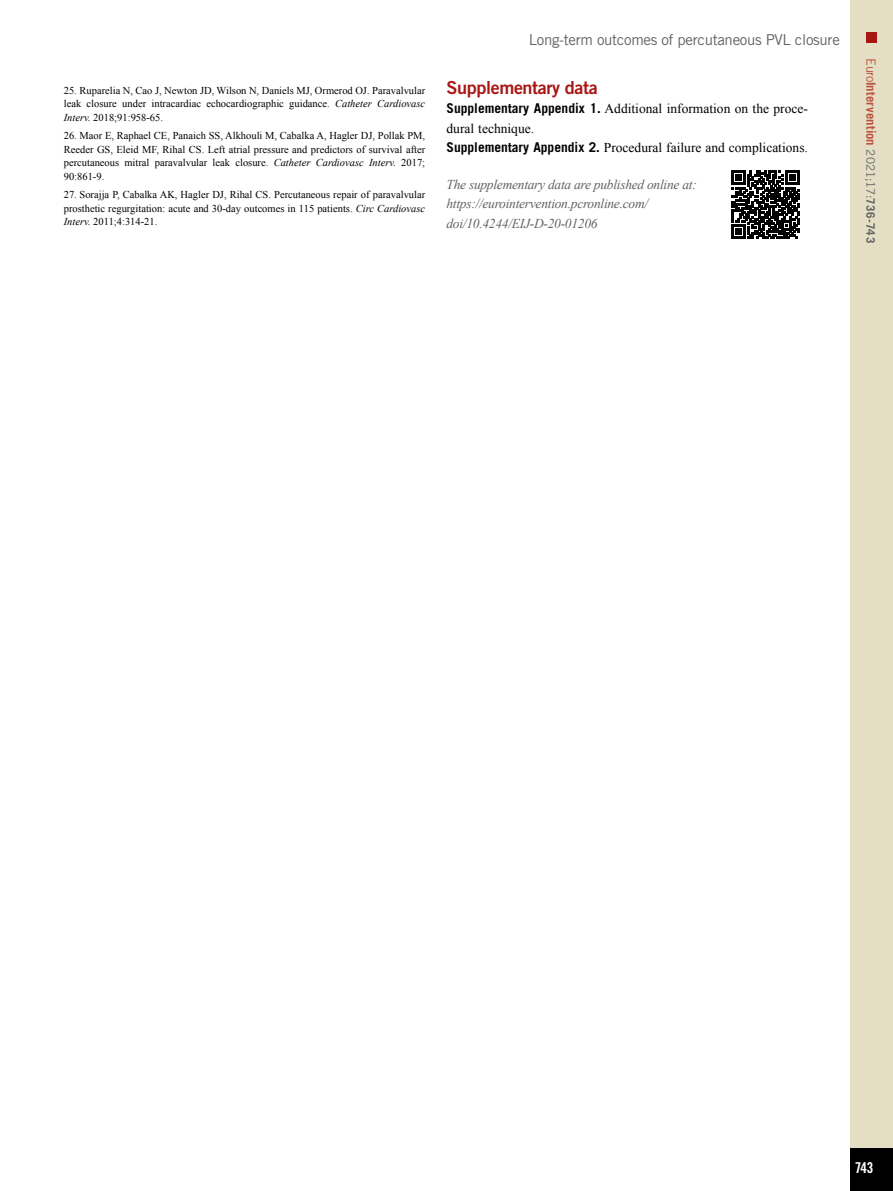
<style>
.page{position:relative;width:893px;height:1191px;background:#fff}
.page>*{position:absolute;margin:0;border:0;box-sizing:border-box;transform-origin:0 0}
.t1{font:18px "Trade Gothic LT Std Bd 2";letter-spacing:-.02em;color:#a81613}
.t2{font:15px "Trade Gothic LT Std";letter-spacing:-.02em;color:#626261}
.t3{font:15px "Trade Gothic LT Std Bd Cn 20";color:#fff}
.t4{font:13.5px/19.5px "Times New Roman";color:#000}
.t5{font:italic 13.5px/19.5px "Times New Roman";letter-spacing:-.02em;color:#626261}
.t6{font:700 12.75px "Trade Gothic LT Std";letter-spacing:.005em;color:#bc523c}
.t7{font:10.5px/13.5px "Times New Roman";color:#000;text-align:justify}
.s1{font-style:italic}
.s2{font-family:"Trade Gothic LT Std";font-weight:700}
.s3{font-weight:400}
.s4{font-weight:400;font-size:11.7px;color:#626261}
.s5{font-size:11.7px;color:#626261}
</style>
<div class="page">
<div style="left:850px;top:0;width:43px;height:1191px;background:#e4dfc4"></div>
<div style="left:850px;top:1148px;width:43px;height:43px;background:#000"></div>
<div style="left:866px;top:32px;width:11px;height:10px;background:#a81613"></div>
<svg style="left:731px;top:170px;width:69px;height:69px"></svg>
<p class="t7" style="left:64px;top:83px;width:363px">25. Ruparelia N, Cao J, Newton JD, Wilson N, Daniels MJ, Ormerod OJ. Paravalvular leak closure under intracardiac echocardiographic guidance. <span class="s1">Catheter Cardiovasc Interv.</span> 2018;91:958-65.</p>
<p class="t7" style="left:64px;top:129px;width:363px">26. Maor E, Raphael CE, Panaich SS, Alkhouli M, Cabalka A, Hagler DJ, Pollak PM, Reeder GS, Eleid MF, Rihal CS. Left atrial pressure and predictors of survival after percutaneous mitral paravalvular leak closure. <span class="s1">Catheter Cardiovasc Interv.</span> 2017; 90:861-9.</p>
<p class="t7" style="left:64px;top:188px;width:363px">27. Sorajja P, Cabalka AK, Hagler DJ, Rihal CS. Percutaneous repair of paravalvular prosthetic regurgitation: acute and 30-day outcomes in 115 patients. <span class="s1">Circ Cardiovasc Interv.</span> 2011;4:314-21.</p>
<h2 class="t2" style="left:529px;top:30px;width:313px">Long-term outcomes of percutaneous PVL closure</h2>
<h1 class="t1" style="left:446px;top:76px;width:153px">Supplementary data</h1>
<p class="t4" style="left:446px;top:99px;width:363px"><span class="s2">Supplementary Appendix 1.</span> Additional information on the proce&shy;dural technique.<br><span class="s2">Supplementary Appendix 2.</span> Procedural failure and complications.</p>
<p class="t5" style="left:446px;top:174px;width:252px">The supplementary data are published online at: https://eurointervention.pcronline.com/ doi/10.4244/EIJ-D-20-01206</p>
<p class="t6" style="left:879px;top:58px;width:186px;rotate:90deg"><span class="s3">Euro</span>Intervention <span class="s4">2021;17:</span><span class="s5">736-743</span></p>
<h2 class="t3" style="left:855px;top:1158px;width:20px">743</h2>
</div>
